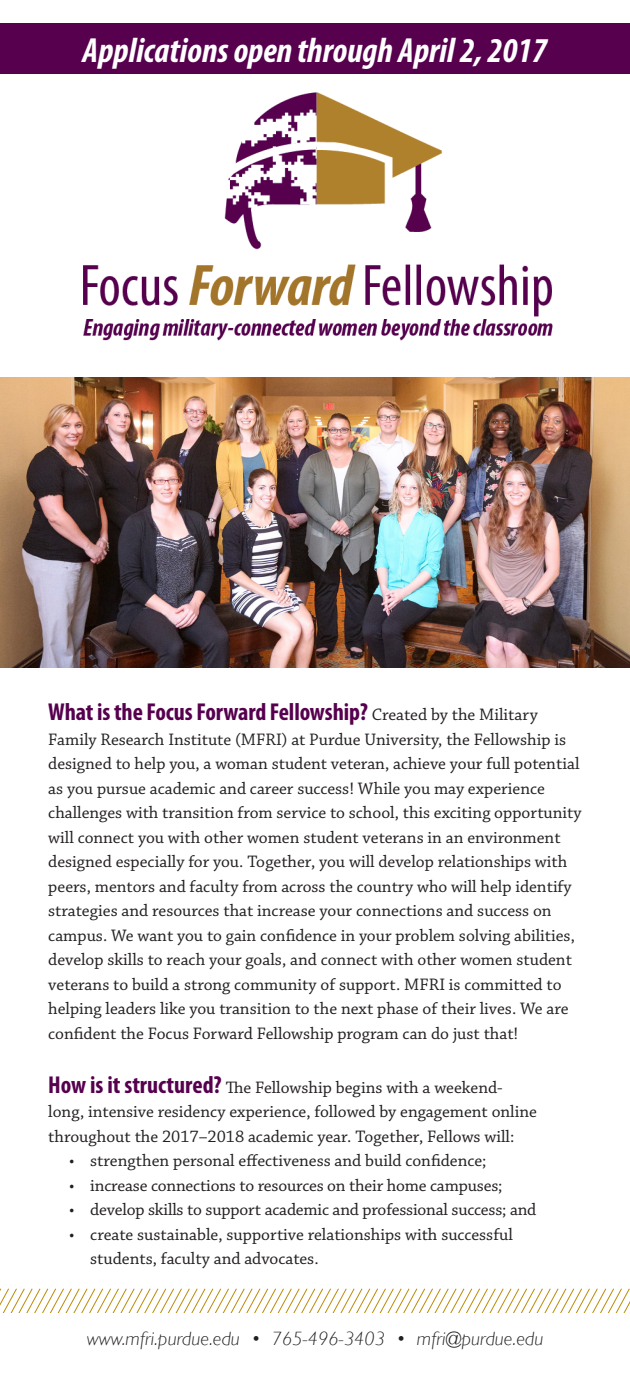
<style>
.page{position:relative;width:630px;height:1386px;background:#fff}
.page>*{position:absolute;margin:0;border:0;box-sizing:border-box;transform-origin:0 0}
.Intro{font:italic 700 condensed 35px "Myriad Pro";color:#fff}
.Text{font:700 condensed 24.5px "Myriad Pro";letter-spacing:-.005em;color:#56004e}
.t1{font:italic 300 19.25px "Gill Sans";letter-spacing:.01em;color:#231f20}
.Text-2{font:17.5px/24.5px "Chaparral Pro";color:#231f20}
.s1{font-family:"Chaparral Pro";font-weight:400;font-stretch:normal;font-size:17.5px;color:#231f20}
.s2{font-family:"Myriad Pro";font-weight:700;font-stretch:condensed;font-size:24.5px;color:#56004e}
</style>
<div class="page">
<img style="left:83px;top:92px;width:470px;height:249px">
<img style="left:0;top:377px;width:630px;height:291px">
<svg style="left:0;top:1289px;width:630px;height:23px"></svg>
<div style="left:0;top:23px;width:630px;height:51px;background:#56004e"></div>
<p class="Intro" style="left:82px;top:29px;width:467px">Applications open through April 2, 2017</p>
<p class="Text" style="left:48px;top:697px;width:491px">What is the Focus Forward Fellowship? <span class="s1">Created by the Military</span></p>
<p class="Text-2" style="left:48px;top:728px;width:535px">Family Research Institute (MFRI) at Purdue University, the Fellowship is designed to help you, a woman student veteran, achieve your full potential as you pursue academic and career success! While you may experience challenges with transition from service to school, this exciting opportunity will connect you with other women student veterans in an environment designed especially for you. Together, you will develop relationships with peers, mentors and faculty from across the country who will help identify strategies and resources that increase your connections and success on campus. We want you to gain confidence in your problem solving abilities, develop skills to reach your goals, and connect with other women student veterans to build a strong community of support. MFRI is committed to helping leaders like you transition to the next phase of their lives. We are confident the Focus Forward Fellowship program can do just that!</p>
<p class="Text-2" style="left:48px;top:1076px;width:490px"><span class="s2">How is it structured?</span> The Fellowship begins with a weekend&shy;long, intensive residency experience, followed by engagement online throughout the 2017–2018 academic year. Together, Fellows will:</p>
<p class="Text-2" style="left:69px;top:1149px;width:419px">• strengthen personal effectiveness and build confidence;</p>
<p class="Text-2" style="left:69px;top:1174px;width:435px">• increase connections to resources on their home campuses;</p>
<p class="Text-2" style="left:69px;top:1198px;width:469px">• develop skills to support academic and professional success; and</p>
<p class="Text-2" style="left:90px;top:1223px;width:424px;text-indent:-21px">• create sustainable, supportive relationships with successful students, faculty and advocates.</p>
<p class="t1" style="left:87px;top:1327px;width:458px">www.mfri.purdue.edu • 765-496-3403 • mfri@purdue.edu</p>
</div>
